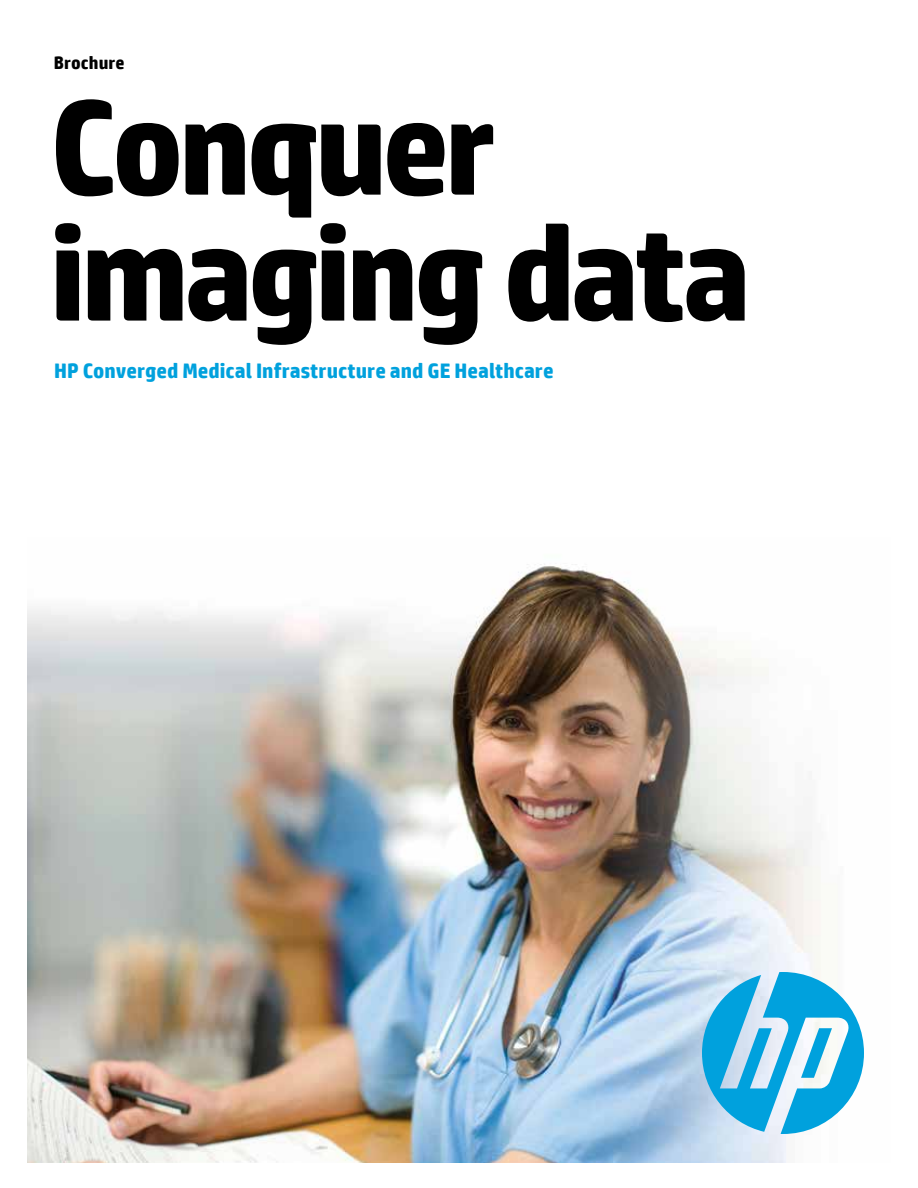
<style>
.page{position:relative;width:918px;height:1188px;background:#fff}
.page>*{position:absolute;margin:0;border:0;box-sizing:border-box;transform-origin:0 0}
.t1{font:700 135px/126px "HP Simplified";letter-spacing:-.04em;color:#000}
.t2{font:700 21px "HP Simplified";letter-spacing:.005em;color:#00a1dd}
.t3{font:700 18px "HP Simplified";letter-spacing:.005em;color:#000}
</style>
<div class="page">
<img style="left:27px;top:564px;width:794px;height:598px">
<svg style="left:702px;top:972px;width:162px;height:162px"></svg>
<p class="t3" style="left:54px;top:52px;width:72px">Brochure</p>
<h1 class="t1" style="left:49px;top:83px;width:703px">Conquer imaging data</h1>
<p class="t2" style="left:54px;top:359px;width:501px">HP Converged Medical Infrastructure and GE Healthcare</p>
</div>
